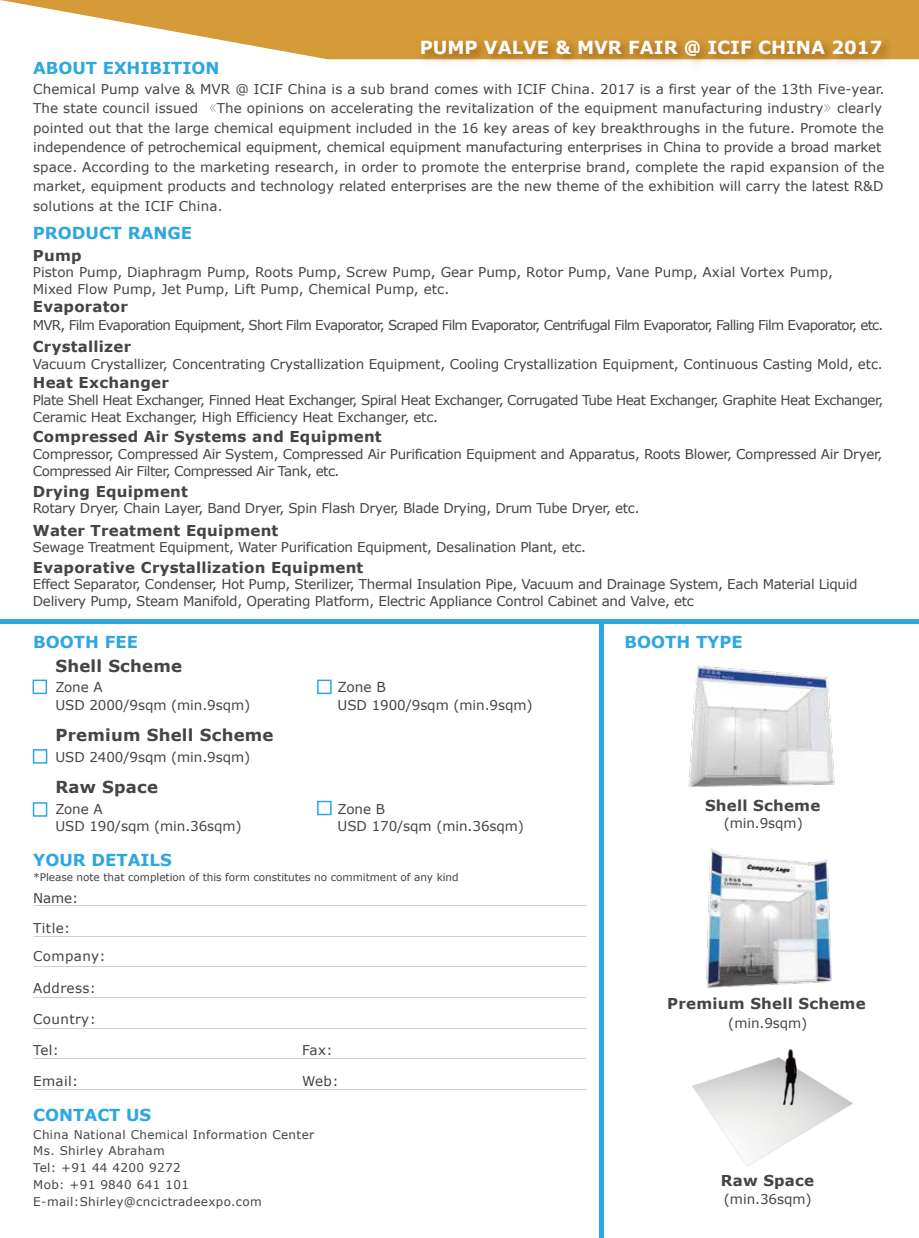
<style>
.page{position:relative;width:919px;height:1238px;background:#fff}
.page>*{position:absolute;margin:0;border:0;box-sizing:border-box;transform-origin:0 0}
.t1{font:700 18px "Verdana";color:#fff}
.t2{font:700 16.5px "Verdana";color:#2ea7e0}
.t3{font:700 16.5px "Verdana";letter-spacing:.015em;color:#444}
.t4{font:700 15px "Verdana";letter-spacing:.015em;color:#444}
.t5{font:13.8px "Verdana";color:#444}
.t6{font:13.5px/19.5px "Verdana";letter-spacing:-.01em;color:#444}
.t7{font:13.5px/16.8px "Verdana";letter-spacing:-.04em;color:#444}
.t8{font:13.5px "Verdana";letter-spacing:-.055em;color:#444}
.t9{font:13.5px/27.9px "Verdana";letter-spacing:.03em;color:#434243}
.t10{font:12px/16.8px "Verdana";letter-spacing:.03em;color:#444}
.t11{font:10.5px "Verdana";letter-spacing:-.005em;color:#434243}
.s1{font-family:"Adobe Song Std";font-weight:300}
</style>
<div class="page">
<svg style="left:0;top:0;width:918px;height:59px;fill:#d49b38"></svg>
<img style="left:411px;top:30px;width:488px;height:35px">
<hr style="left:0;top:619px;width:918px;height:4px;background:#2ea7e0">
<hr style="left:599px;top:623px;width:4px;height:614px;background:#2ea7e0">
<img style="left:692px;top:1049px;width:161px;height:118px">
<img style="left:688px;top:665px;width:147px;height:122px">
<img style="left:706px;top:848px;width:126px;height:140px">
<div style="left:33px;top:802px;width:14px;height:14px;border:2px solid #2ea7e0"></div>
<div style="left:33px;top:749px;width:14px;height:14px;border:2px solid #2ea7e0"></div>
<div style="left:317px;top:800px;width:14px;height:15px;border:2px solid #2ea7e0"></div>
<div style="left:33px;top:679px;width:14px;height:15px;border:2px solid #2ea7e0"></div>
<div style="left:317px;top:679px;width:14px;height:15px;border:2px solid #2ea7e0"></div>
<p class="t2" style="left:33px;top:57px;width:188px">ABOUT EXHIBITION</p>
<h1 class="t1" style="left:419px;top:36px;width:464px">PUMP VALVE &amp; MVR FAIR @ ICIF CHINA 2017</h1>
<p class="t6" style="left:33px;top:79px;width:853px">Chemical Pump valve &amp; MVR @ ICIF China is a sub brand comes with ICIF China. 2017 is a first year of the 13th Five-year.<br>The state council issued <span class="s1">《</span>The opinions on accelerating the revitalization of the equipment manufacturing industry<span class="s1">》</span>clearly pointed out that the large chemical equipment included in the 16 key areas of key breakthroughs in the future. Promote the independence of petrochemical equipment, chemical equipment manufacturing enterprises in China to provide a broad market space. According to the marketing research, in order to promote the enterprise brand, complete the rapid expansion of the market, equipment products and technology related enterprises are the new theme of the exhibition will carry the latest R&amp;D solutions at the ICIF China.</p>
<p class="t2" style="left:33px;top:222px;width:161px">PRODUCT RANGE</p>
<p class="t4" style="left:33px;top:245px;width:50px">Pump</p>
<p class="t6" style="left:33px;top:263px;width:801px;line-height:16.8px">Piston Pump, Diaphragm Pump, Roots Pump, Screw Pump, Gear Pump, Rotor Pump, Vane Pump, Axial Vortex Pump,<br>Mixed Flow Pump, Jet Pump, Lift Pump, Chemical Pump, etc.</p>
<p class="t4" style="left:33px;top:297px;width:97px">Evaporator</p>
<p class="t8" style="left:33px;top:316px;width:852px">MVR, Film Evaporation Equipment, Short Film Evaporator, Scraped Film Evaporator, Centrifugal Film Evaporator, Falling Film Evaporator, etc.</p>
<p class="t4" style="left:33px;top:337px;width:100px">Crystallizer</p>
<p class="t7" style="left:33px;top:391px;width:851px">Plate Shell Heat Exchanger, Finned Heat Exchanger, Spiral Heat Exchanger, Corrugated Tube Heat Exchanger, Graphite Heat Exchanger,<br>Ceramic Heat Exchanger, High Efficiency Heat Exchanger, etc.</p>
<p class="t6" style="left:33px;top:354px;width:851px">Vacuum Crystallizer, Concentrating Crystallization Equipment, Cooling Crystallization Equipment, Continuous Casting Mold, etc.</p>
<p class="t4" style="left:33px;top:373px;width:137px">Heat Exchanger</p>
<p class="t4" style="left:33px;top:427px;width:350px">Compressed Air Systems and Equipment</p>
<p class="t6" style="left:33px;top:445px;width:851px;line-height:16.8px">Compressor, Compressed Air System, Compressed Air Purification Equipment and Apparatus, Roots Blower, Compressed Air Dryer,<br>Compressed Air Filter, Compressed Air Tank, etc.</p>
<p class="t4" style="left:33px;top:482px;width:157px">Drying Equipment</p>
<p class="t6" style="left:33px;top:498px;width:608px">Rotary Dryer, Chain Layer, Band Dryer, Spin Flash Dryer, Blade Drying, Drum Tube Dryer, etc.</p>
<p class="t4" style="left:33px;top:521px;width:247px">Water Treatment Equipment</p>
<p class="t6" style="left:33px;top:537px;width:554px">Sewage Treatment Equipment, Water Purification Equipment, Desalination Plant, etc.</p>
<p class="t4" style="left:33px;top:558px;width:332px">Evaporative Crystallization Equipment</p>
<p class="t6" style="left:33px;top:576px;width:826px;line-height:16.8px">Effect Separator, Condenser, Hot Pump, Sterilizer, Thermal Insulation Pipe, Vacuum and Drainage System, Each Material Liquid<br>Delivery Pump, Steam Manifold, Operating Platform, Electric Appliance Control Cabinet and Valve, etc</p>
<p class="t2" style="left:33px;top:631px;width:106px">BOOTH FEE</p>
<p class="t3" style="left:55px;top:655px;width:128px">Shell Scheme</p>
<p class="t6" style="left:55px;top:678px;width:196px;line-height:17.9px">Zone A<br>USD 2000/9sqm (min.9sqm)</p>
<p class="t5" style="left:337px;top:677px;width:50px">Zone B</p>
<p class="t6" style="left:337px;top:695px;width:196px">USD 1900/9sqm (min.9sqm)</p>
<p class="t3" style="left:55px;top:724px;width:220px">Premium Shell Scheme</p>
<p class="t6" style="left:55px;top:747px;width:196px">USD 2400/9sqm (min.9sqm)</p>
<p class="t3" style="left:55px;top:776px;width:104px">Raw Space</p>
<p class="t6" style="left:55px;top:799px;width:188px;line-height:17.9px">Zone A<br>USD 190/sqm (min.36sqm)</p>
<p class="t6" style="left:337px;top:799px;width:188px;line-height:17.9px">Zone B<br>USD 170/sqm (min.36sqm)</p>
<p class="t2" style="left:33px;top:849px;width:140px">YOUR DETAILS</p>
<p class="t11" style="left:33px;top:869px;width:427px">*Please note that completion of this form constitutes no commitment of any kind</p>
<p class="t9" style="left:33px;top:883px;width:46px">Name:</p>
<p class="t9" style="left:33px;top:914px;width:74px">Title:<br>Company:</p>
<p class="t9" style="left:33px;top:973px;width:64px">Address:</p>
<p class="t9" style="left:33px;top:1004px;width:64px">Country:</p>
<p class="t9" style="left:33px;top:1036px;width:27px">Tel:</p>
<p class="t9" style="left:302px;top:1036px;width:32px">Fax:</p>
<p class="t9" style="left:33px;top:1067px;width:47px">Email:</p>
<p class="t9" style="left:302px;top:1067px;width:38px">Web:</p>
<p class="t2" style="left:33px;top:1104px;width:119px">CONTACT US</p>
<p class="t10" style="left:33px;top:1125px;width:282px">China National Chemical Information Center<br>Ms. Shirley Abraham<br>Tel: +91 44 4200 9272<br>Mob: +91 9840 641 101<br>E-mail:Shirley@cncictradeexpo.com</p>
<p class="t2" style="left:624px;top:631px;width:120px">BOOTH TYPE</p>
<p class="t4" style="left:705px;top:796px;width:117px">Shell Scheme</p>
<p class="t6" style="left:723px;top:813px;width:81px">(min.9sqm)</p>
<p class="t4" style="left:667px;top:994px;width:200px">Premium Shell Scheme</p>
<p class="t6" style="left:728px;top:1012px;width:81px">(min.9sqm)</p>
<p class="t4" style="left:720px;top:1171px;width:95px">Raw Space</p>
<p class="t6" style="left:723px;top:1189px;width:89px">(min.36sqm)</p>
</div>
